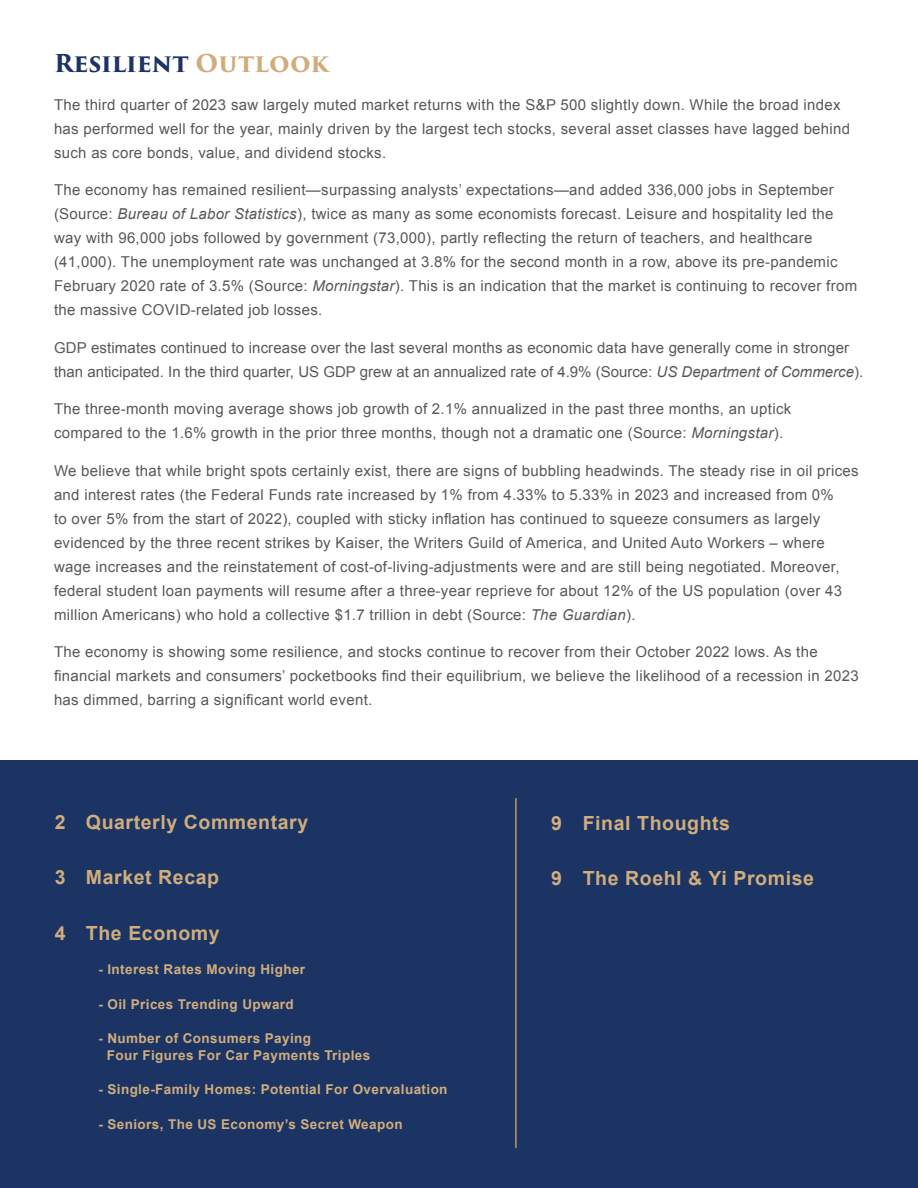
<style>
.page{position:relative;width:918px;height:1188px;background:#fff}
.page>*{position:absolute;margin:0;border:0;box-sizing:border-box;transform-origin:0 0}
.t1{font:700 24px "Trajan Pro 3";letter-spacing:-.005em;color:#1b3463}
.t2{font:700 19.5px "Arial";letter-spacing:.03em;color:#d1ad7d}
.t3{font:15px/24px "Arial";letter-spacing:.02em;color:#57585a}
.t4{font:700 13.5px "Arial";letter-spacing:.03em;color:#d1ad7d}
.s1{color:#d1ad7d}
.s2{font-style:italic}
</style>
<div class="page">
<div style="left:0;top:760px;width:918px;height:428px;background:#1b3463"></div>
<hr style="left:515px;top:798px;width:2px;height:350px;background:#bb985b">
<p class="t1" style="left:54px;top:45px;width:277px">Resilient <span class="s1">Outlook</span></p>
<p class="t3" style="left:54px;top:92px;width:798px">The third quarter of 2023 saw largely muted market returns with the S&amp;P 500 slightly down. While the broad index has performed well for the year, mainly driven by the largest tech stocks, several asset classes have lagged behind such as core bonds, value, and dividend stocks.</p>
<p class="t3" style="left:54px;top:178px;width:805px">The economy has remained resilient—surpassing analysts’ expectations—and added 336,000 jobs in September (Source: <span class="s2">Bureau of Labor Statistics</span>), twice as many as some economists forecast. Leisure and hospitality led the way with 96,000 jobs followed by government (73,000), partly reflecting the return of teachers, and healthcare (41,000). The unemployment rate was unchanged at 3.8% for the second month in a row, above its pre-pandemic February 2020 rate of 3.5% (Source: <span class="s2">Morningstar</span>). This is an indication that the market is continuing to recover from the massive COVID-related job losses.</p>
<p class="t3" style="left:54px;top:335px;width:811px">GDP estimates continued to increase over the last several months as economic data have generally come in stronger than anticipated. In the third quarter, US GDP grew at an annualized rate of 4.9% (Source: <span class="s2">US Department of Commerce</span>).</p>
<p class="t3" style="left:54px;top:397px;width:739px">The three-month moving average shows job growth of 2.1% annualized in the past three months, an uptick compared to the 1.6% growth in the prior three months, though not a dramatic one (Source: <span class="s2">Morningstar</span>).</p>
<p class="t3" style="left:54px;top:458px;width:806px">We believe that while bright spots certainly exist, there are signs of bubbling headwinds. The steady rise in oil prices and interest rates (the Federal Funds rate increased by 1% from 4.33% to 5.33% in 2023 and increased from 0%<br>to over 5% from the start of 2022), coupled with sticky inflation has continued to squeeze consumers as largely evidenced by the three recent strikes by Kaiser, the Writers Guild of America, and United Auto Workers – where wage increases and the reinstatement of cost-of-living-adjustments were and are still being negotiated. Moreover, federal student loan payments will resume after a three-year reprieve for about 12% of the US population (over 43 million Americans) who hold a collective $1.7 trillion in debt (Source: <span class="s2">The Guardian</span>).</p>
<p class="t3" style="left:54px;top:640px;width:806px">The economy is showing some resilience, and stocks continue to recover from their October 2022 lows. As the financial markets and consumers’ pocketbooks find their equilibrium, we believe the likelihood of a recession in 2023 has dimmed, barring a significant world event.</p>
<p class="t2" style="left:55px;top:809px;width:12px">2</p>
<p class="t2" style="left:55px;top:865px;width:12px">3</p>
<p class="t2" style="left:55px;top:920px;width:12px">4</p>
<p class="t2" style="left:86px;top:809px;width:224px">Quarterly Commentary</p>
<p class="t2" style="left:86px;top:865px;width:135px">Market Recap</p>
<p class="t2" style="left:86px;top:920px;width:135px">The Economy</p>
<p class="t4" style="left:98px;top:961px;width:208px">- Interest Rates Moving Higher</p>
<p class="t4" style="left:98px;top:995px;width:197px">- Oil Prices Trending Upward</p>
<p class="t4" style="left:98px;top:1030px;width:214px">- Number of Consumers Paying</p>
<p class="t4" style="left:107px;top:1046px;width:265px">Four Figures For Car Payments Triples</p>
<p class="t4" style="left:98px;top:1081px;width:351px">- Single-Family Homes: Potential For Overvaluation</p>
<p class="t4" style="left:98px;top:1115px;width:306px">- Seniors, The US Economy’s Secret Weapon</p>
<p class="t2" style="left:551px;top:810px;width:12px">9</p>
<p class="t2" style="left:551px;top:866px;width:12px">9</p>
<p class="t2" style="left:583px;top:810px;width:149px">Final Thoughts</p>
<p class="t2" style="left:583px;top:866px;width:233px">The Roehl &amp; Yi Promise</p>
</div>
